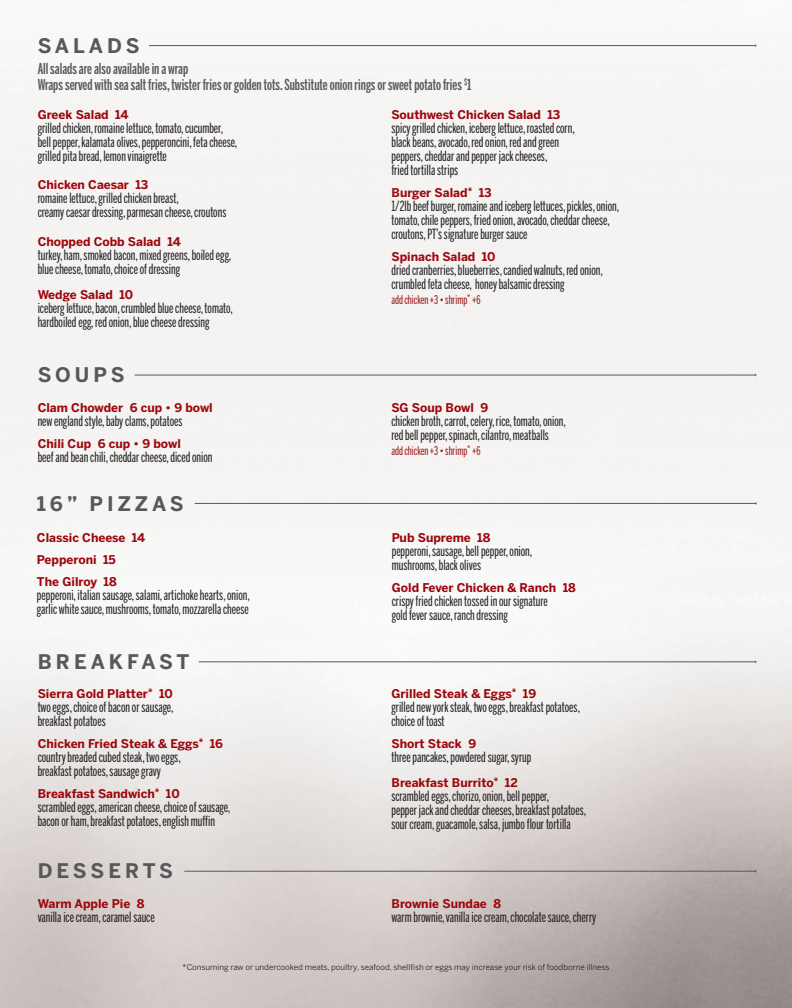
<style>
.page{position:relative;width:792px;height:1008px;background:#fff}
.page>*{position:absolute;margin:0;border:0;box-sizing:border-box;transform-origin:0 0}
.t1{font:700 20px "Benton Sans";letter-spacing:.2em;color:#57585a}
.t2{font:500 15px/16px "Benton Sans Extra Comp";color:#57585a}
.t3{font:14px/14px "Benton Sans Extra Comp";color:#231f20}
.t4{font:700 12px/22px "Benton Sans";color:#9d070d}
.t5{font:12px "Benton Sans Extra Comp";color:#9e1c1f}
.t6{font:8px "Benton Sans";color:#231f20}
</style>
<div class="page">
<img style="left:0;top:43px;width:792px;height:965px">
<hr style="left:149px;top:45px;width:607px;height:1px;background:#57585a">
<hr style="left:199px;top:662px;width:557px;height:1px;background:#57585a">
<hr style="left:135px;top:375px;width:621px;height:1px;background:#57585a">
<hr style="left:184px;top:871px;width:572px;height:1px;background:#57585a">
<hr style="left:195px;top:503px;width:561px;height:1px;background:#57585a">
<h1 class="t1" style="left:38px;top:34px;width:103px">SALADS</h1>
<p class="t2" style="left:38px;top:60px;width:435px">All salads are also available in a wrap<br>Wraps served with sea salt fries, twister fries or golden tots. Substitute onion rings or sweet potato fries <sup>$</sup>1</p>
<p class="t4" style="left:38px;top:104px;width:93px">Greek Salad 14</p>
<p class="t3" style="left:38px;top:121px;width:201px">grilled chicken, romaine lettuce, tomato, cucumber, bell pepper, kalamata olives, pepperoncini, feta cheese, grilled pita bread, lemon vinaigrette</p>
<p class="t4" style="left:38px;top:174px;width:112px">Chicken Caesar 13</p>
<p class="t3" style="left:38px;top:191px;width:190px">romaine lettuce, grilled chicken breast,<br>creamy caesar dressing, parmesan cheese, croutons</p>
<p class="t4" style="left:38px;top:230px;width:145px">Chopped Cobb Salad 14</p>
<p class="t3" style="left:38px;top:248px;width:195px">turkey, ham, smoked bacon, mixed greens, boiled egg, blue cheese, tomato, choice of dressing</p>
<p class="t4" style="left:38px;top:283px;width:97px">Wedge Salad 10</p>
<p class="t3" style="left:38px;top:301px;width:197px">iceberg lettuce, bacon, crumbled blue cheese, tomato, hardboiled egg, red onion, blue cheese dressing</p>
<h1 class="t1" style="left:38px;top:363px;width:88px">SOUPS</h1>
<p class="t4" style="left:38px;top:396px;width:177px">Clam Chowder 6 cup • 9 bowl</p>
<p class="t3" style="left:38px;top:413px;width:146px">new england style, baby clams, potatoes</p>
<p class="t4" style="left:38px;top:432px;width:145px">Chili Cup 6 cup • 9 bowl</p>
<p class="t3" style="left:38px;top:449px;width:176px">beef and bean chili, cheddar cheese, diced onion</p>
<h1 class="t1" style="left:37px;top:491px;width:148px">16” PIZZAS</h1>
<p class="t4" style="left:37px;top:526px;width:110px">Classic Cheese 14<br>Pepperoni 15<br>The Gilroy 18</p>
<p class="t3" style="left:37px;top:588px;width:215px">pepperoni, italian sausage, salami, artichoke hearts, onion, garlic white sauce, mushrooms, tomato, mozzarella cheese</p>
<h1 class="t1" style="left:38px;top:650px;width:153px">BREAKFAST</h1>
<p class="t4" style="left:38px;top:683px;width:137px">Sierra Gold Platter<sup>*</sup> 10</p>
<p class="t3" style="left:38px;top:700px;width:137px">two eggs, choice of bacon or sausage, breakfast potatoes</p>
<p class="t4" style="left:38px;top:733px;width:187px">Chicken Fried Steak &amp; Eggs<sup>*</sup> 16</p>
<p class="t3" style="left:38px;top:750px;width:145px">country breaded cubed steak, two eggs, breakfast potatoes, sausage gravy</p>
<p class="t4" style="left:38px;top:783px;width:144px">Breakfast Sandwich<sup>*</sup> 10</p>
<p class="t3" style="left:38px;top:800px;width:194px">scrambled eggs, american cheese, choice of sausage, bacon or ham, breakfast potatoes, english muffin</p>
<h1 class="t1" style="left:38px;top:859px;width:137px">DESSERTS</h1>
<p class="t4" style="left:38px;top:892px;width:108px">Warm Apple Pie 8</p>
<p class="t3" style="left:38px;top:910px;width:119px">vanilla ice cream, caramel sauce</p>
<p class="t4" style="left:391px;top:104px;width:170px">Southwest Chicken Salad 13</p>
<p class="t3" style="left:391px;top:121px;width:185px">spicy grilled chicken, iceberg lettuce, roasted corn, black beans, avocado, red onion, red and green peppers, cheddar and pepper jack cheeses,<br>fried tortilla strips</p>
<p class="t4" style="left:391px;top:182px;width:102px">Burger Salad<sup>*</sup> 13</p>
<p class="t3" style="left:391px;top:199px;width:229px">1/2lb beef burger, romaine and iceberg lettuces, pickles, onion, tomato, chile peppers, fried onion, avocado, cheddar cheese, croutons, PT’s signature burger sauce</p>
<p class="t4" style="left:391px;top:246px;width:106px">Spinach Salad 10</p>
<p class="t3" style="left:391px;top:263px;width:213px">dried cranberries, blueberries, candied walnuts, red onion, crumbled feta cheese, honey balsamic dressing</p>
<p class="t5" style="left:391px;top:293px;width:91px">add chicken +3 • shrimp<sup>*</sup> +6</p>
<p class="t4" style="left:391px;top:396px;width:98px">SG Soup Bowl 9</p>
<p class="t3" style="left:391px;top:413px;width:176px">chicken broth, carrot, celery, rice, tomato, onion, red bell pepper, spinach, cilantro, meatballs</p>
<p class="t5" style="left:391px;top:443px;width:91px">add chicken +3 • shrimp<sup>*</sup> +6</p>
<p class="t4" style="left:392px;top:526px;width:100px">Pub Supreme 18</p>
<p class="t3" style="left:392px;top:544px;width:142px">pepperoni, sausage, bell pepper, onion, mushrooms, black olives</p>
<p class="t4" style="left:392px;top:576px;width:186px">Gold Fever Chicken &amp; Ranch 18</p>
<p class="t3" style="left:392px;top:594px;width:158px">crispy fried chicken tossed in our signature gold fever sauce, ranch dressing</p>
<p class="t4" style="left:391px;top:683px;width:146px">Grilled Steak &amp; Eggs<sup>*</sup> 19</p>
<p class="t3" style="left:391px;top:700px;width:190px">grilled new york steak, two eggs, breakfast potatoes, choice of toast</p>
<p class="t4" style="left:391px;top:733px;width:86px">Short Stack 9</p>
<p class="t3" style="left:391px;top:750px;width:141px">three pancakes, powdered sugar, syrup</p>
<p class="t4" style="left:391px;top:772px;width:128px">Breakfast Burrito<sup>*</sup> 12</p>
<p class="t3" style="left:391px;top:789px;width:196px">scrambled eggs, chorizo, onion, bell pepper,<br>pepper jack and cheddar cheeses, breakfast potatoes, sour cream, guacamole, salsa, jumbo flour tortilla</p>
<p class="t4" style="left:391px;top:892px;width:111px">Brownie Sundae 8</p>
<p class="t3" style="left:391px;top:910px;width:206px">warm brownie, vanilla ice cream, chocolate sauce, cherry</p>
<p class="t6" style="left:183px;top:962px;width:428px">*Consuming raw or undercooked meats, poultry, seafood, shellfish or eggs may increase your risk of foodborne illness</p>
</div>
